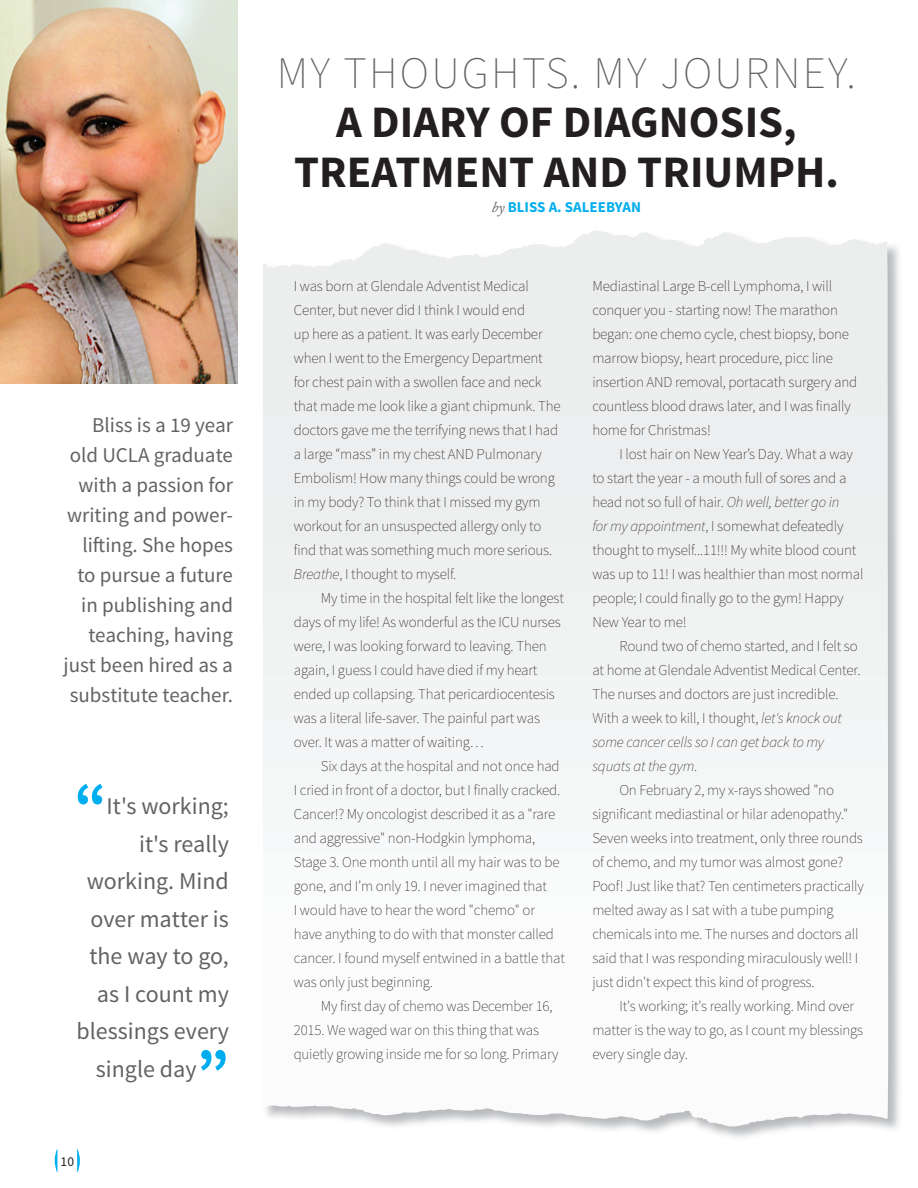
<style>
.page{position:relative;width:918px;height:1188px;background:#fff}
.page>*{position:absolute;margin:0;border:0;box-sizing:border-box;transform-origin:0 0}
.t1{font:700 60px "Source Sans Pro";color:#00aeef}
.t2{font:700 45px/49.5px "Source Sans Pro";color:#231f20;text-align:center}
.t3{font:200 45px "Source Sans Pro";letter-spacing:.05em;color:#636366}
.t4{font:24px "Source Sans Pro";color:#636366}
.t5{font:21px/30px "Source Sans Pro";color:#636366;text-align:right}
.t6{font:200 15px/24px "Source Sans Pro";letter-spacing:-.01em;color:#231f20}
.t7{font:italic 200 15px "Source Sans Pro";letter-spacing:-.01em;color:#231f20}
.t8{font:700 15px "Source Sans Pro";color:#00aeef}
.t9{font:13.5px "Source Sans Pro";color:#231f20}
.s1{font-family:"Adobe Caslon";font-weight:400;font-style:italic;color:#636366}
.s2{font-style:italic}
.s3{font-style:normal}
</style>
<div class="page">
<img style="left:391px;top:237px;width:509px;height:901px">
<div style="left:263px;top:230px;width:523px;height:896px;background:#f3f4f4"></div>
<img style="left:0;top:0;width:238px;height:383px">
<svg style="left:55px;top:1148px;width:25px;height:25px"></svg>
<h3 class="t5" style="left:64px;top:410px;width:171px">Bliss is a 19 year old UCLA graduate with a passion for writing and power&shy;lifting. She hopes to pursue a future in publishing and teaching, having just been hired as a substitute teacher.</h3>
<h1 class="t1" style="left:74px;top:766px;width:34px">“</h1>
<h3 class="t4" style="left:107px;top:791px;width:124px">It's working;</h3>
<h3 class="t4" style="left:139px;top:829px;width:91px">it's really</h3>
<h3 class="t4" style="left:87px;top:866px;width:144px">working. Mind</h3>
<h3 class="t4" style="left:91px;top:904px;width:140px">over matter is</h3>
<h3 class="t4" style="left:89px;top:941px;width:141px">the way to go,</h3>
<h3 class="t4" style="left:97px;top:979px;width:134px">as I count my</h3>
<h3 class="t4" style="left:76px;top:1016px;width:154px">blessings every</h3>
<h3 class="t4" style="left:96px;top:1054px;width:102px">single day</h3>
<h1 class="t1" style="left:197px;top:1033px;width:34px">”</h1>
<p class="t9" style="left:60px;top:1153px;width:15px">10</p>
<h2 class="t3" style="left:277px;top:46px;width:581px">MY THOUGHTS. MY JOURNEY.</h2>
<h2 class="t2" style="left:294px;top:99px;width:546px">A DIARY OF DIAGNOSIS,<br>TREATMENT AND TRIUMPH.</h2>
<p class="t8" style="left:492px;top:197px;width:151px"><span class="s1">by</span> BLISS A. SALEEBYAN</p>
<p class="t6" style="left:294px;top:274px;width:268px">I was born at Glendale Adventist Medical Center, but never did I think I would end<br>up here as a patient. It was early December when I went to the Emergency Department for chest pain with a swollen face and neck that made me look like a giant chipmunk. The doctors gave me the terrifying news that I had a large “mass” in my chest AND Pulmonary Embolism! How many things could be wrong in my body? To think that I missed my gym workout for an unsuspected allergy only to find that was something much more serious.<br><span class="s2">Breathe</span>, I thought to myself.</p>
<p class="t6" style="left:294px;top:586px;width:272px;text-indent:27px">My time in the hospital felt like the longest days of my life! As wonderful as the ICU nurses were, I was looking forward to leaving. Then again, I guess I could have died if my heart ended up collapsing. That pericardiocentesis was a literal life-saver. The painful part was over. It was a matter of waiting…</p>
<p class="t6" style="left:294px;top:754px;width:273px;text-indent:27px">Six days at the hospital and not once had I cried in front of a doctor, but I finally cracked.<br>Cancer!? My oncologist described it as a "rare and aggressive" non-Hodgkin lymphoma, Stage 3. One month until all my hair was to be gone, and I’m only 19. I never imagined that<br>I would have to hear the word "chemo" or have anything to do with that monster called cancer. I found myself entwined in a battle that was only just beginning.</p>
<p class="t6" style="left:294px;top:994px;width:266px;text-indent:27px">My first day of chemo was December 16,<br>2015. We waged war on this thing that was quietly growing inside me for so long. Primary</p>
<p class="t6" style="left:592px;top:274px;width:266px">Mediastinal Large B-cell Lymphoma, I will conquer you - starting now! The marathon began: one chemo cycle, chest biopsy, bone marrow biopsy, heart procedure, picc line insertion AND removal, portacath surgery and countless blood draws later, and I was finally home for Christmas!</p>
<p class="t6" style="left:592px;top:442px;width:273px;text-indent:27px">I lost hair on New Year’s Day. What a way to start the year - a mouth full of sores and a head not so full of hair. <span class="s2">Oh well, better go in<br>for my appointment</span>, I somewhat defeatedly thought to myself...11!!! My white blood count was up to 11! I was healthier than most normal people; I could finally go to the gym! Happy New Year to me!</p>
<p class="t6" style="left:619px;top:634px;width:240px">Round two of chemo started, and I felt so</p>
<p class="t6" style="left:592px;top:658px;width:270px">at home at Glendale Adventist Medical Center.</p>
<p class="t6" style="left:592px;top:682px;width:248px">The nurses and doctors are just incredible.</p>
<p class="t6" style="left:592px;top:706px;width:251px">With a week to kill, I thought, <span class="s2">let's knock out</span></p>
<p class="t7" style="left:592px;top:733px;width:233px">some cancer cells so I can get back to my</p>
<p class="t7" style="left:592px;top:757px;width:106px">squats at the gym<span class="s3">.</span></p>
<p class="t6" style="left:619px;top:778px;width:216px">On February 2, my x-rays showed "no</p>
<p class="t6" style="left:592px;top:802px;width:257px">significant mediastinal or hilar adenopathy."</p>
<p class="t6" style="left:592px;top:826px;width:272px">Seven weeks into treatment, only three rounds</p>
<p class="t6" style="left:592px;top:850px;width:253px">of chemo, and my tumor was almost gone?</p>
<p class="t6" style="left:592px;top:874px;width:273px">Poof! Just like that? Ten centimeters practically</p>
<p class="t6" style="left:592px;top:898px;width:243px">melted away as I sat with a tube pumping</p>
<p class="t6" style="left:592px;top:922px;width:268px">chemicals into me. The nurses and doctors all</p>
<p class="t6" style="left:592px;top:946px;width:268px">said that I was responding miraculously well! I</p>
<p class="t6" style="left:592px;top:970px;width:224px">just didn't expect this kind of progress.</p>
<p class="t6" style="left:619px;top:994px;width:236px">It's working; it's really working. Mind over</p>
<p class="t6" style="left:592px;top:1018px;width:272px">matter is the way to go, as I count my blessings</p>
<p class="t6" style="left:592px;top:1042px;width:97px">every single day.</p>
</div>
